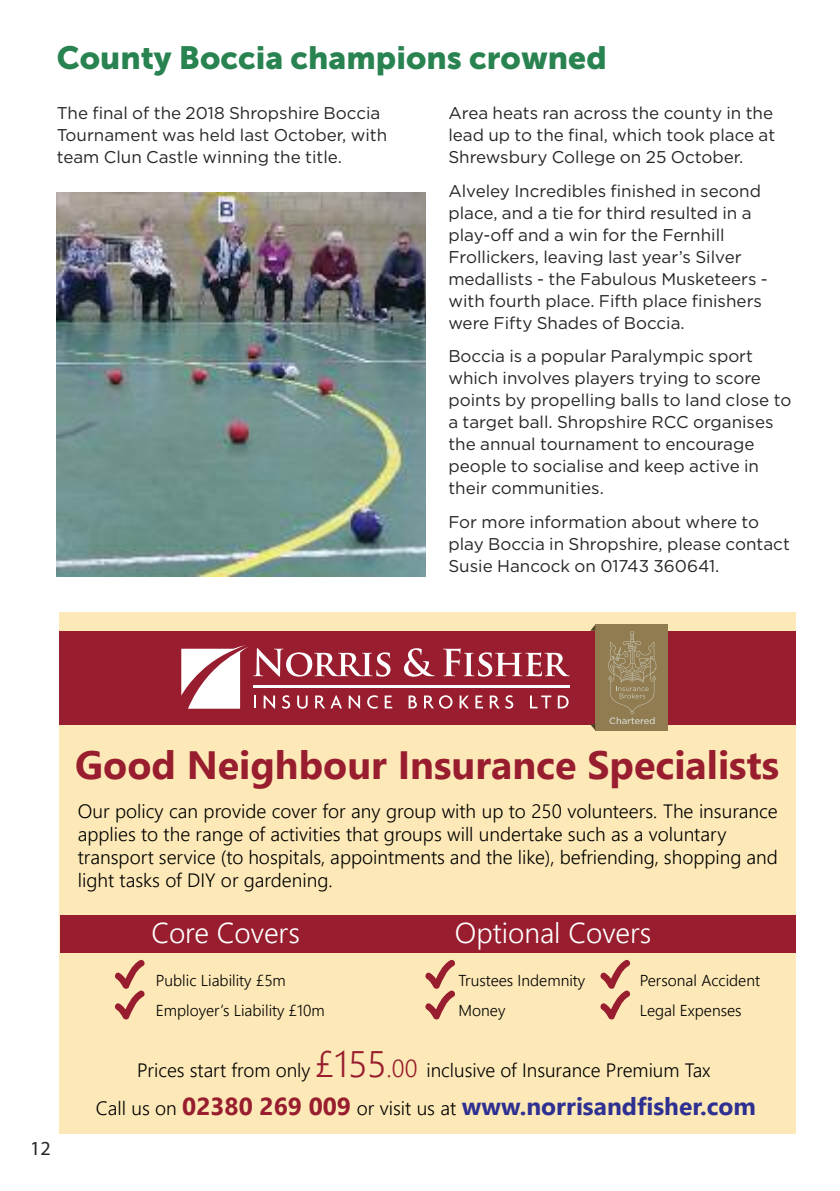
<style>
.page{position:relative;width:840px;height:1191px;background:#fff}
.page>*{position:absolute;margin:0;border:0;box-sizing:border-box;transform-origin:0 0}
.t1{font:700 39.4px "Leelawadee UI";color:#981d2e}
.t2{font:300 36.8px "Leelawadee UI";color:#981d2e}
.t3{font:32px "Museo Sans 900";color:#288350}
.t4{font:300 28.6px "Leelawadee UI";color:#fff}
.t5{font:700 24.6px "Leelawadee UI";color:#2e3092}
.t6{font:20px "Myriad Pro";color:#272627}
.t7{font:300 19.2px/23.2px "Leelawadee UI";color:#000}
.t8{font:17px/22px "Gotham";color:#272627}
.t9{font:300 15.8px/30.6px "Leelawadee UI";color:#000}
.s1{font-size:24.6px}
.s2{font-weight:300;font-size:19.2px;color:#000}
.s3{color:#981d2e}
</style>
<div class="page">
<div style="left:60px;top:612px;width:735px;height:521px;background:#fde9b7"></div>
<div style="left:60px;top:631px;width:735px;height:93px;background:#981d2e"></div>
<svg style="left:404px;top:648px;width:30px;height:28px"></svg>
<svg style="left:443px;top:648px;width:126px;height:28px"></svg>
<hr style="left:253px;top:685px;width:316px;height:2px;background:#fff">
<svg style="left:181px;top:645px;width:211px;height:63px"></svg>
<svg style="left:408px;top:695px;width:8px;height:13px"></svg>
<svg style="left:424px;top:695px;width:28px;height:13px"></svg>
<svg style="left:459px;top:695px;width:9px;height:13px"></svg>
<svg style="left:475px;top:695px;width:8px;height:13px"></svg>
<svg style="left:489px;top:695px;width:10px;height:13px"></svg>
<svg style="left:505px;top:695px;width:8px;height:13px"></svg>
<svg style="left:530px;top:695px;width:21px;height:13px"></svg>
<svg style="left:557px;top:695px;width:11px;height:13px"></svg>
<div style="left:595px;top:631px;width:72px;height:93px;background:#907c50"></div>
<svg style="left:608px;top:631px;width:48px;height:93px"></svg>
<div style="left:595px;top:724px;width:72px;height:6px;background:#907c50"></div>
<svg style="left:590px;top:724px;width:5px;height:6px"></svg>
<div style="left:595px;top:624px;width:72px;height:7px;background:#907c50"></div>
<svg style="left:590px;top:625px;width:5px;height:6px"></svg>
<div style="left:60px;top:915px;width:406px;height:37px;background:#981d2e"></div>
<svg style="left:115px;top:959px;width:30px;height:61px"></svg>
<svg style="left:425px;top:959px;width:30px;height:61px"></svg>
<svg style="left:600px;top:959px;width:31px;height:61px"></svg>
<div style="left:466px;top:915px;width:329px;height:37px;background:#981d2e"></div>
<img style="left:57px;top:193px;width:368px;height:383px">
<h3 class="t3" style="left:57px;top:40px;width:551px">County Boccia champions crowned</h3>
<p class="t8" style="left:57px;top:102px;width:332px">The final of the 2018 Shropshire Boccia<br>Tournament was held last October, with team Clun Castle winning the title.</p>
<p class="t8" style="left:448px;top:102px;width:328px">Area heats ran across the county in the lead up to the final, which took place at<br>Shrewsbury College on 25 October.</p>
<p class="t8" style="left:448px;top:179px;width:321px">Alveley Incredibles finished in second place, and a tie for third resulted in a play-off and a win for the Fernhill Frollickers, leaving last year’s Silver medallists - the Fabulous Musketeers - with fourth place. Fifth place finishers were Fifty Shades of Boccia.</p>
<p class="t8" style="left:448px;top:345px;width:344px">Boccia is a popular Paralympic sport which involves players trying to score points by propelling balls to land close to a target ball. Shropshire RCC organises the annual tournament to encourage people to socialise and keep active in their communities.</p>
<p class="t8" style="left:448px;top:510px;width:343px">For more information about where to play Boccia in Shropshire, please contact<br>Susie Hancock on 01743 360641.</p>
<h1 class="t1" style="left:75px;top:737px;width:705px">Good Neighbour Insurance Specialists</h1>
<p class="t7" style="left:78px;top:798px;width:701px">Our policy can provide cover for any group with up to 250 volunteers. The insurance applies to the range of activities that groups will undertake such as a voluntary transport service (to hospitals, appointments and the like), befriending, shopping and light tasks of DIY or gardening.</p>
<h3 class="t4" style="left:454px;top:912px;width:198px">Optional Covers</h3>
<h3 class="t4" style="left:151px;top:912px;width:150px">Core Covers</h3>
<p class="t9" style="left:156px;top:963px;width:170px">Public Liability £5m<br>Employer’s Liability £10m</p>
<p class="t9" style="left:458px;top:963px;width:128px">Trustees Indemnity<br>Money</p>
<p class="t9" style="left:639px;top:963px;width:122px">Personal Accident<br>Legal Expenses</p>
<h2 class="t2" style="left:315px;top:1037px;width:104px">£155<span class="s1">.00</span></h2>
<p class="t7" style="left:137px;top:1057px;width:175px">Prices start from only</p>
<p class="t7" style="left:426px;top:1057px;width:285px">inclusive of Insurance Premium Tax</p>
<p class="t6" style="left:30px;top:1141px;width:22px">12</p>
<h3 class="t5" style="left:96px;top:1088px;width:661px"><span class="s2">Call us on</span> <span class="s3">02380 269 009</span> <span class="s2">or visit us at</span> www.norrisandfisher.com</h3>
</div>
